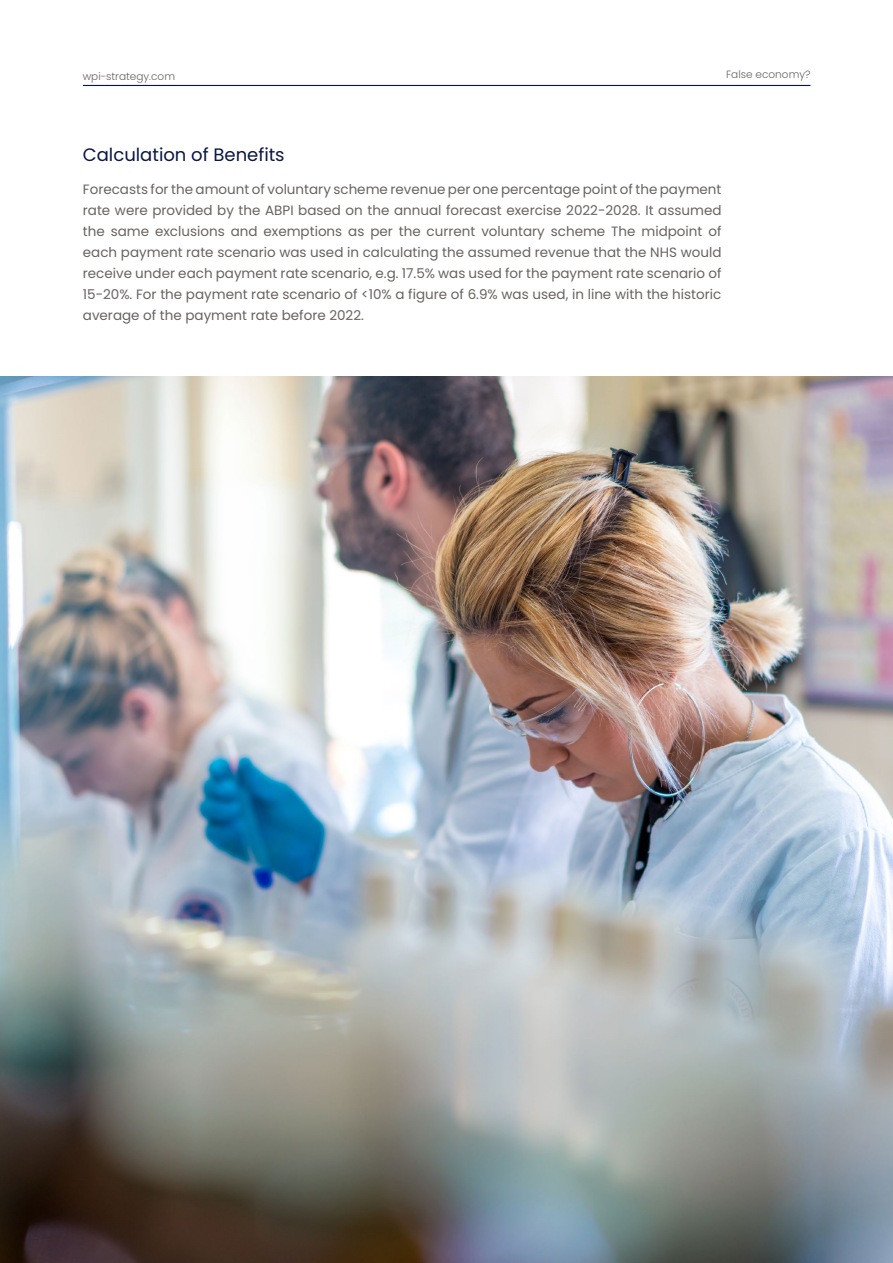
<style>
.page{position:relative;width:893px;height:1263px;background:#fff}
.page>*{position:absolute;margin:0;border:0;box-sizing:border-box;transform-origin:0 0}
._9_Body_Text_justify{font:18px "Poppins";color:#091643}
._9_Body_Text_justify-2{font:13.5px/21px "Poppins";color:#676361;text-align:justify}
.t1{font:300 10.5px "Poppins";color:#676361}
</style>
<div class="page">
<hr style="left:83px;top:85px;width:727px;height:1px;background:#091643">
<img style="left:0;top:376px;width:893px;height:887px">
<p class="t1" style="left:83px;top:70px;width:94px">wpi-strategy.com</p>
<p class="t1" style="left:726px;top:68px;width:86px">False economy?</p>
<p class="_9_Body_Text_justify" style="left:83px;top:144px;width:203px">Calculation of Benefits</p>
<p class="_9_Body_Text_justify-2" style="left:83px;top:179px;width:640px">Forecasts for the amount of voluntary scheme revenue per one percentage point of the payment rate were provided by the ABPI based on the annual forecast exercise 2022-2028. It assumed the same exclusions and exemptions as per the current voluntary scheme The midpoint of each payment rate scenario was used in calculating the assumed revenue that the NHS would receive under each payment rate scenario, e.g. 17.5% was used for the payment rate scenario of 15-20%. For the payment rate scenario of &lt;10% a figure of 6.9% was used, in line with the historic average of the payment rate before 2022.</p>
</div>
